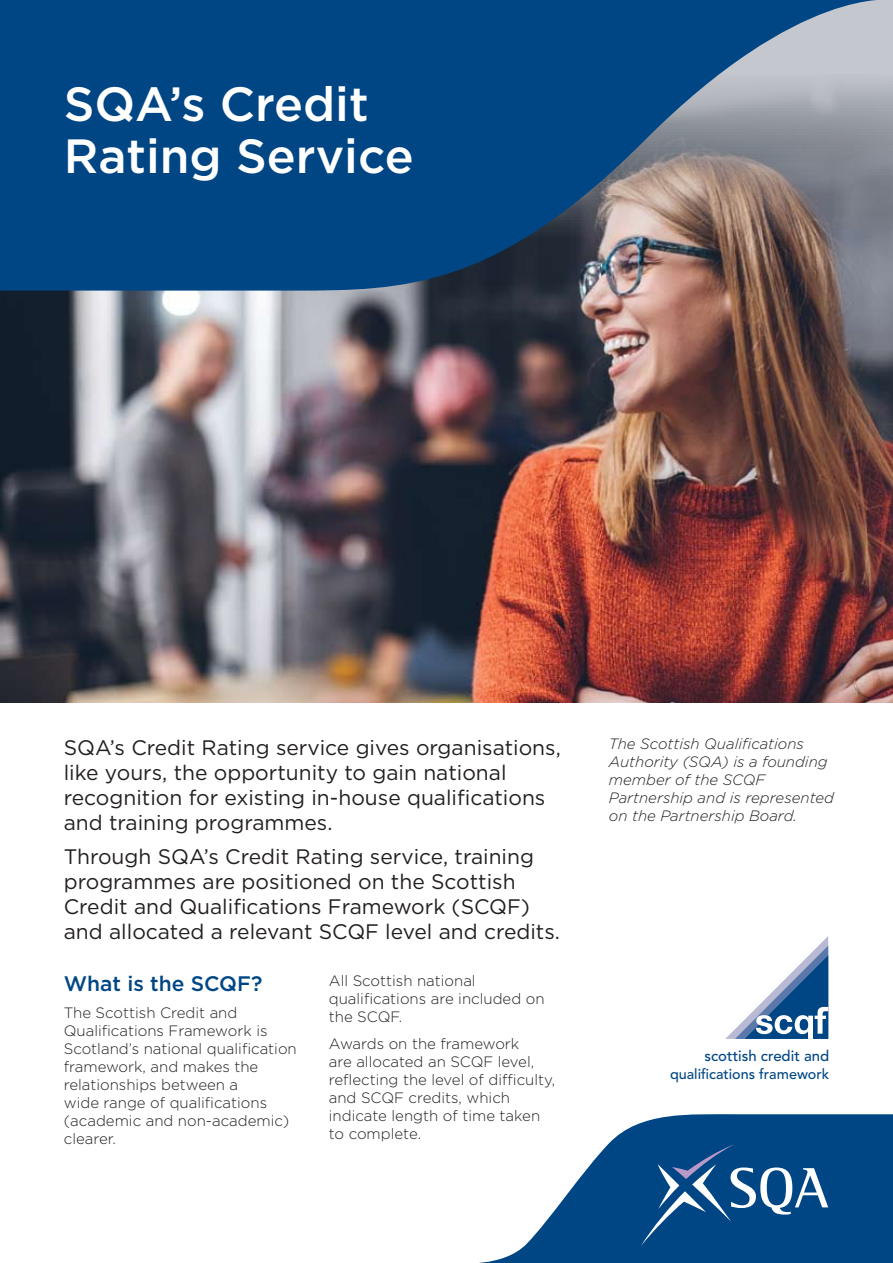
<style>
.page{position:relative;width:893px;height:1263px;background:#fff}
.page>*{position:absolute;margin:0;border:0;box-sizing:border-box;transform-origin:0 0}
.t1{font:500 48px/52.2px "Gotham";color:#fff}
.t2{font:21px/25.2px "Gotham";color:#231f20}
.t3{font:500 21px "Gotham";color:#004685}
.t4{font:300 15px/18px "Gotham";color:#231f20}
.t5{font:italic 300 15px/18px "Gotham";color:#231f20}
.t6{font:500 15px "Avenir LT Std";color:#004685}
.t7{font:500 14.4px "Avenir LT Std";color:#004685}
</style>
<div class="page">
<img style="left:0;top:291px;width:893px;height:412px">
<svg style="left:0;top:0;width:893px;height:291px;background:#285885"></svg>
<svg style="left:479px;top:1114px;width:414px;height:149px;fill:#004685"></svg>
<svg style="left:641px;top:1144px;width:187px;height:102px;background:#215d94"></svg>
<svg style="left:725px;top:936px;width:103px;height:103px"></svg>
<h1 class="t1" style="left:64px;top:77px;width:351px">SQA’s Credit<br>Rating Service</h1>
<h2 class="t2" style="left:64px;top:734px;width:499px">SQA’s Credit Rating service gives organisations, like yours, the opportunity to gain national recognition for existing in-house qualifications and training programmes.</h2>
<h2 class="t2" style="left:64px;top:843px;width:498px">Through SQA’s Credit Rating service, training programmes are positioned on the Scottish Credit and Qualifications Framework (SCQF) and allocated a relevant SCQF level and credits.</h2>
<h2 class="t3" style="left:64px;top:972px;width:200px">What is the SCQF?</h2>
<p class="t4" style="left:64px;top:1003px;width:235px">The Scottish Credit and<br>Qualifications Framework is<br>Scotland’s national qualification framework, and makes the relationships between a<br>wide range of qualifications (academic and non-academic) clearer.</p>
<p class="t4" style="left:329px;top:972px;width:217px">All Scottish national qualifications are included on the SCQF.</p>
<p class="t4" style="left:329px;top:1034px;width:228px">Awards on the framework<br>are allocated an SCQF level, reflecting the level of difficulty, and SCQF credits, which indicate length of time taken to complete.</p>
<p class="t5" style="left:609px;top:735px;width:227px">The Scottish Qualifications<br>Authority (SQA) is a founding member of the SCQF<br>Partnership and is represented on the Partnership Board.</p>
<p class="t6" style="left:704px;top:1047px;width:126px">scottish credit and</p>
<p class="t7" style="left:670px;top:1066px;width:161px">qualifications framework</p>
</div>
